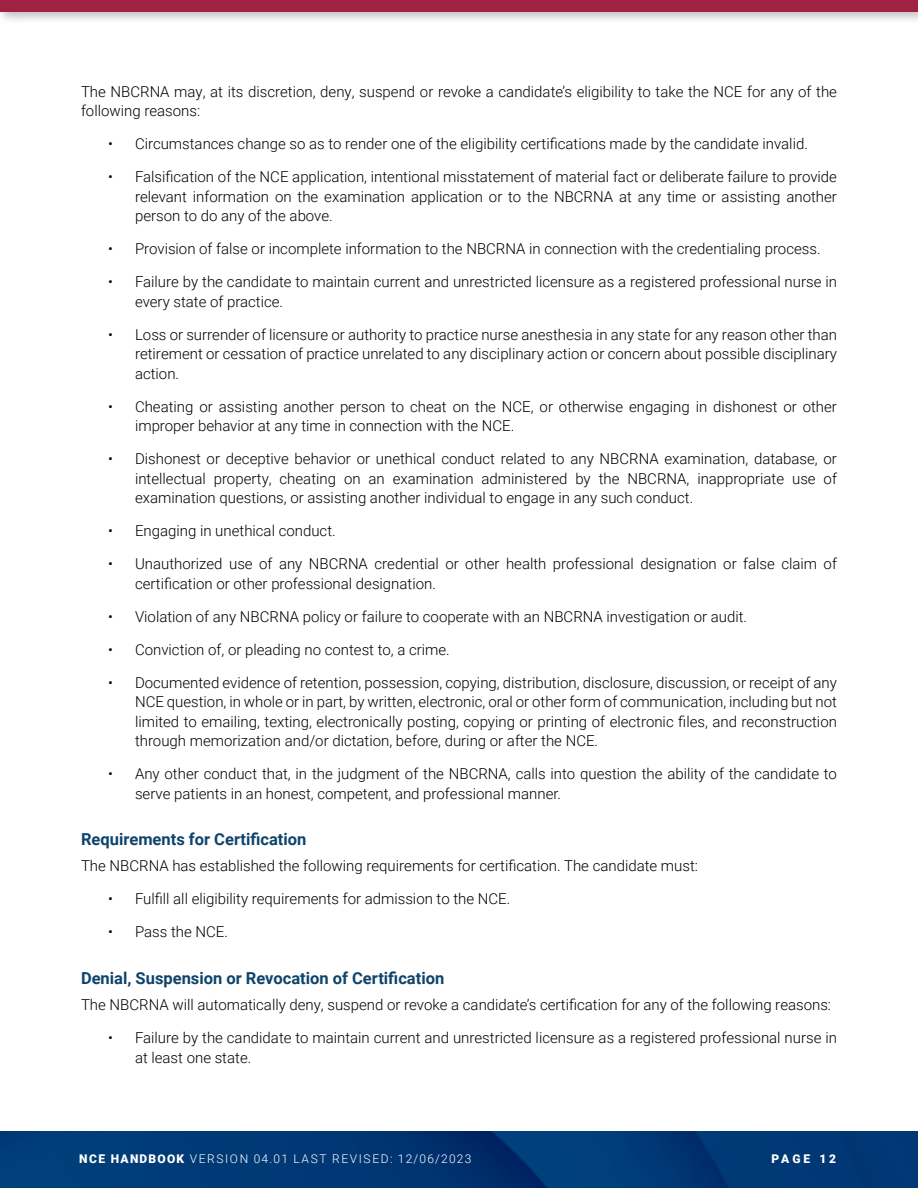
<style>
.page{position:relative;width:918px;height:1188px;background:#fff}
.page>*{position:absolute;margin:0;border:0;box-sizing:border-box;transform-origin:0 0}
.t1{font:700 16.5px "Roboto";color:#0e446b}
.t2{font:300 15px/19.5px "Roboto";color:#000}
.t3{font:300 12px "Roboto";letter-spacing:.135em;color:#fff}
.t4{font:900 12px "Roboto";letter-spacing:.25em;color:#fff}
.s1{font-weight:900}
</style>
<div class="page">
<img style="left:0;top:1132px;width:918px;height:56px">
<div style="left:0;top:0;width:918px;height:25px;background:#000;opacity:.25"></div>
<div style="left:0;top:0;width:918px;height:12px;background:#a02142"></div>
<p class="t2" style="left:81px;top:81px;width:758px">The NBCRNA may, at its discretion, deny, suspend or revoke a candidate’s eligibility to take the NCE for any of the following reasons:</p>
<p class="t2" style="left:108px;top:134px;width:701px">• Circumstances change so as to render one of the eligibility certifications made by the candidate invalid.</p>
<p class="t2" style="left:135px;top:167px;width:704px;text-align:justify;text-indent:-27px">• Falsification of the NCE application, intentional misstatement of material fact or deliberate failure to provide relevant information on the examination application or to the NBCRNA at any time or assisting another person to do any of the above.</p>
<p class="t2" style="left:108px;top:239px;width:714px">• Provision of false or incomplete information to the NBCRNA in connection with the credentialing process.</p>
<p class="t2" style="left:135px;top:272px;width:703px;text-indent:-27px">• Failure by the candidate to maintain current and unrestricted licensure as a registered professional nurse in every state of practice.</p>
<p class="t2" style="left:135px;top:324px;width:703px;text-align:justify;text-indent:-27px">• Loss or surrender of licensure or authority to practice nurse anesthesia in any state for any reason other than retirement or cessation of practice unrelated to any disciplinary action or concern about possible disciplinary action.</p>
<p class="t2" style="left:135px;top:396px;width:703px;text-indent:-27px">• Cheating or assisting another person to cheat on the NCE, or otherwise engaging in dishonest or other improper behavior at any time in connection with the NCE.</p>
<p class="t2" style="left:135px;top:449px;width:703px;text-align:justify;text-indent:-27px">• Dishonest or deceptive behavior or unethical conduct related to any NBCRNA examination, database, or intellectual property, cheating on an examination administered by the NBCRNA, inappropriate use of examination questions, or assisting another individual to engage in any such conduct.</p>
<p class="t2" style="left:108px;top:521px;width:229px">• Engaging in unethical conduct.</p>
<p class="t2" style="left:135px;top:554px;width:703px;text-indent:-27px">• Unauthorized use of any NBCRNA credential or other health professional designation or false claim of certification or other professional designation.</p>
<p class="t2" style="left:108px;top:606px;width:641px">• Violation of any NBCRNA policy or failure to cooperate with an NBCRNA investigation or audit.</p>
<p class="t2" style="left:108px;top:639px;width:343px">• Conviction of, or pleading no contest to, a crime.</p>
<p class="t2" style="left:135px;top:672px;width:703px;text-align:justify;text-indent:-27px">• Documented evidence of retention, possession, copying, distribution, disclosure, discussion, or receipt of any NCE question, in whole or in part, by written, electronic, oral or other form of communication, including but not limited to emailing, texting, electronically posting, copying or printing of electronic files, and reconstruction through memorization and/or dictation, before, during or after the NCE.</p>
<p class="t2" style="left:135px;top:764px;width:703px;text-indent:-27px">• Any other conduct that, in the judgment of the NBCRNA, calls into question the ability of the candidate to serve patients in an honest, competent, and professional manner.</p>
<p class="t1" style="left:81px;top:828px;width:227px">Requirements for Certification</p>
<p class="t2" style="left:81px;top:856px;width:619px">The NBCRNA has established the following requirements for certification. The candidate must:</p>
<p class="t2" style="left:108px;top:889px;width:404px">• Fulfill all eligibility requirements for admission to the NCE.</p>
<p class="t2" style="left:108px;top:922px;width:121px">• Pass the NCE.</p>
<p class="t1" style="left:81px;top:967px;width:365px">Denial, Suspension or Revocation of Certification</p>
<p class="t2" style="left:81px;top:995px;width:752px">The NBCRNA will automatically deny, suspend or revoke a candidate’s certification for any of the following reasons:</p>
<p class="t2" style="left:135px;top:1028px;width:703px;text-indent:-27px">• Failure by the candidate to maintain current and unrestricted licensure as a registered professional nurse in at least one state.</p>
<p class="t3" style="left:79px;top:1150px;width:394px"><span class="s1">NCE HANDBOOK</span> VERSION 04.01 LAST REVISED: 12/06/2023</p>
<p class="t4" style="left:772px;top:1150px;width:66px">PAGE 12</p>
</div>
